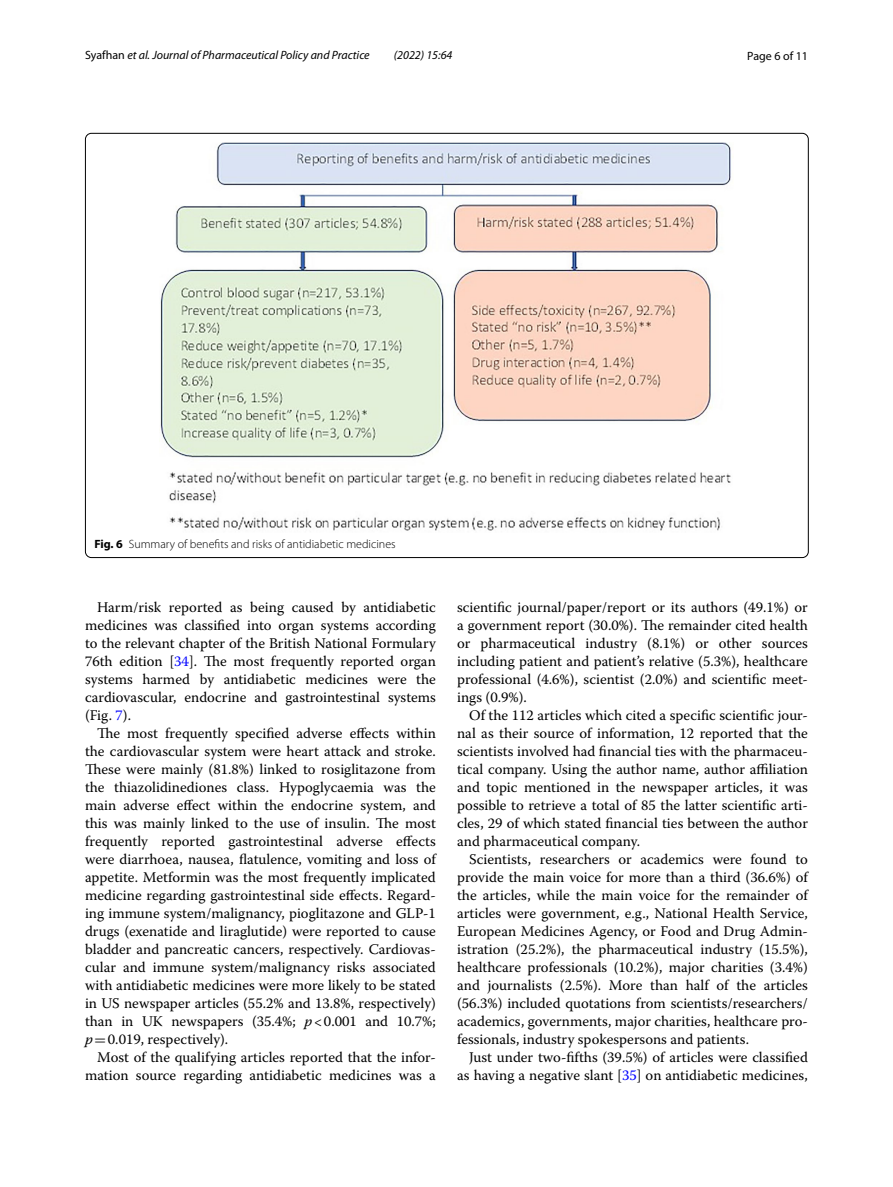
<style>
.page{position:relative;width:893px;height:1187px;background:#fff}
.page>*{position:absolute;margin:0;border:0;box-sizing:border-box;transform-origin:0 0}
.t1{font:14.7px/18px "Warnock Pro";color:#000;text-align:justify}
.t2{font:italic 12px "Myriad Pro";color:#000}
.t3{font:300 12px "Myriad Pro";color:#000}
.t4{font:12px "Myriad Pro";color:#000}
.s1{font-style:normal}
.s2{font-weight:700}
.s3{color:#00f}
.s4{font-style:italic}
.s5{font-family:"MTSY"}
</style>
<div class="page">
<img style="left:160px;top:142px;width:571px;height:389px">
<p class="t2" style="left:85px;top:48px;width:286px"><span class="s1">Syafhan</span> et al. Journal of Pharmaceutical Policy and Practice</p>
<p class="t2" style="left:394px;top:48px;width:60px">(2022) 15:64</p>
<p class="t4" style="left:747px;top:48px;width:62px">Page 6 of 11</p>
<p class="t3" style="left:94px;top:537px;width:303px"><span class="s2">Fig. 6</span> Summary of benefits and risks of antidiabetic medicines</p>
<p class="t1" style="left:85px;top:597px;width:352px;text-indent:12px">Harm/risk reported as being caused by antidiabetic medicines was classified into organ systems according to the relevant chapter of the British National Formulary 76th edition [<span class="s3">34</span>]. The most frequently reported organ systems harmed by antidiabetic medicines were the cardiovascular, endocrine and gastrointestinal systems (Fig. <span class="s3">7</span>).</p>
<p class="t1" style="left:85px;top:723px;width:352px;text-indent:12px">The most frequently specified adverse effects within the cardiovascular system were heart attack and stroke.<br>These were mainly (81.8%) linked to rosiglitazone from the thiazolidinediones class. Hypoglycaemia was the main adverse effect within the endocrine system, and this was mainly linked to the use of insulin. The most frequently reported gastrointestinal adverse effects were diarrhoea, nausea, flatulence, vomiting and loss of appetite. Metformin was the most frequently implicated medicine regarding gastrointestinal side effects. Regard&shy;ing immune system/malignancy, pioglitazone and GLP-1 drugs (exenatide and liraglutide) were reported to cause bladder and pancreatic cancers, respectively. Cardiovas&shy;cular and immune system/malignancy risks associated with antidiabetic medicines were more likely to be stated in US newspaper articles (55.2% and 13.8%, respectively) than in UK newspapers (35.4%; <span class="s4">p</span>&lt;0.001 and 10.7%; <span class="s4">p</span><span class="s5">=</span>0.019, respectively).</p>
<p class="t1" style="left:85px;top:1047px;width:352px;text-align:right">Most of the qualifying articles reported that the infor&shy;mation source regarding antidiabetic medicines was a</p>
<p class="t1" style="left:457px;top:597px;width:352px">scientific journal/paper/report or its authors (49.1%) or a government report (30.0%). The remainder cited health or pharmaceutical industry (8.1%) or other sources including patient and patient’s relative (5.3%), healthcare professional (4.6%), scientist (2.0%) and scientific meet&shy;ings (0.9%).</p>
<p class="t1" style="left:457px;top:705px;width:352px;text-indent:12px">Of the 112 articles which cited a specific scientific jour&shy;nal as their source of information, 12 reported that the scientists involved had financial ties with the pharmaceu&shy;tical company. Using the author name, author affiliation and topic mentioned in the newspaper articles, it was possible to retrieve a total of 85 the latter scientific arti&shy;cles, 29 of which stated financial ties between the author and pharmaceutical company.</p>
<p class="t1" style="left:457px;top:849px;width:352px;text-indent:12px">Scientists, researchers or academics were found to provide the main voice for more than a third (36.6%) of the articles, while the main voice for the remainder of articles were government, e.g., National Health Service, European Medicines Agency, or Food and Drug Admin&shy;istration (25.2%), the pharmaceutical industry (15.5%), healthcare professionals (10.2%), major charities (3.4%) and journalists (2.5%). More than half of the articles (56.3%) included quotations from scientists/researchers/ academics, governments, major charities, healthcare pro&shy;fessionals, industry spokespersons and patients.</p>
<p class="t1" style="left:457px;top:1047px;width:352px;text-align:right">Just under two-fifths (39.5%) of articles were classified as having a negative slant [<span class="s3">35</span>] on antidiabetic medicines,</p>
</div>
